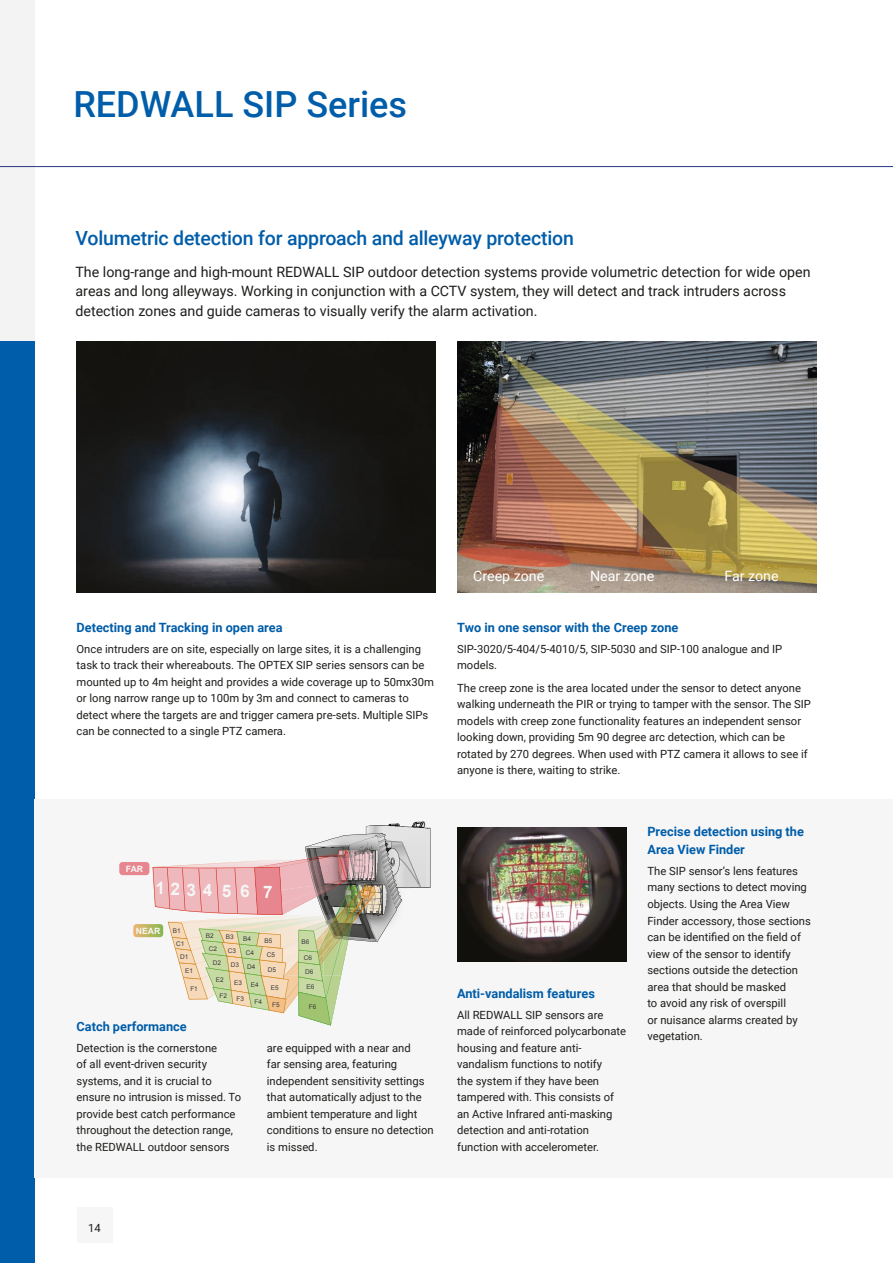
<style>
.page{position:relative;width:893px;height:1263px;background:#fff}
.page>*{position:absolute;margin:0;border:0;box-sizing:border-box;transform-origin:0 0}
.t1{font:500 36px "Roboto";color:#005da9}
.t2{font:500 19.5px "Roboto";letter-spacing:-.01em;color:#005da9}
.t3{font:700 17.25px "Arial";letter-spacing:.41em;color:#fff}
.t4{font:14.25px/19.5px "Roboto";color:#1d1d1b}
.t5{font:14.25px "Roboto";color:#fff}
.t6{font:700 12.75px/18px "Roboto";color:#005da9}
.t7{font:11.25px/16.5px "Roboto";color:#1d1d1b}
.t8{font:700 8.7px "Arial";color:#fff}
.t9{font:6.45px/13.8px "Arial";color:#3d3d3c;text-align:center}
</style>
<div class="page">
<div style="left:77px;top:1207px;width:35px;height:35px;background:#f6f6f6"></div>
<div style="left:0;top:0;width:35px;height:1263px;background:#f3f3f3"></div>
<div style="left:0;top:341px;width:35px;height:922px;background:#005da9"></div>
<div style="left:35px;top:799px;width:858px;height:379px;background:#f6f6f6"></div>
<hr style="left:0;top:166px;width:893px;height:1px;background:#283583">
<svg style="left:153px;top:827px;width:278px;height:199px"></svg>
<div style="left:119px;top:862px;width:30px;height:13px;background:#e8868f;border-radius:3px"></div>
<img style="left:133px;top:924px;width:30px;height:13px">
<img style="left:366px;top:821px;width:64px;height:17px">
<img style="left:299px;top:838px;width:93px;height:93px">
<img style="left:394px;top:886px;width:8px;height:22px">
<img style="left:457px;top:827px;width:169px;height:134px">
<img style="left:77px;top:341px;width:359px;height:251px">
<img style="left:457px;top:341px;width:359px;height:251px">
<h1 class="t1" style="left:73px;top:79px;width:335px">REDWALL SIP Series</h1>
<h2 class="t2" style="left:75px;top:224px;width:500px">Volumetric detection for approach and alleyway protection</h2>
<p class="t4" style="left:75px;top:262px;width:737px">The long-range and high-mount REDWALL SIP outdoor detection systems provide volumetric detection for wide open areas and long alleyways. Working in conjunction with a CCTV system, they will detect and track intruders across detection zones and guide cameras to visually verify the alarm activation.</p>
<p class="t6" style="left:77px;top:618px;width:208px">Detecting and Tracking in open area</p>
<p class="t7" style="left:77px;top:640px;width:359px">Once intruders are on site, especially on large sites, it is a challenging task to track their whereabouts. The OPTEX SIP series sensors can be mounted up to 4m height and provides a wide coverage up to 50mx30m or long narrow range up to 100m by 3m and connect to cameras to detect where the targets are and trigger camera pre-sets. Multiple SIPs can be connected to a single PTZ camera.</p>
<p class="t8" style="left:126px;top:863px;width:19px">FAR</p>
<h3 class="t3" style="left:156px;top:879px;width:118px">123456 7</h3>
<p class="t8" style="left:136px;top:925px;width:26px">NEAR</p>
<p class="t9" style="left:173px;top:924px;width:9px">B1</p>
<p class="t9" style="left:176px;top:937px;width:10px">C1</p>
<p class="t9" style="left:180px;top:950px;width:10px">D1</p>
<p class="t9" style="left:185px;top:964px;width:9px">E1</p>
<p class="t9" style="left:190px;top:982px;width:9px">F1</p>
<p class="t9" style="left:206px;top:929px;width:13px;line-height:13.2px">B2<br>C2</p>
<p class="t9" style="left:213px;top:955px;width:10px">D2</p>
<p class="t9" style="left:216px;top:973px;width:9px">E2</p>
<p class="t9" style="left:220px;top:989px;width:9px">F2</p>
<p class="t9" style="left:226px;top:930px;width:12px;line-height:13.4px">B3<br>C3</p>
<p class="t9" style="left:231px;top:958px;width:10px">D3</p>
<p class="t9" style="left:234px;top:976px;width:9px">E3</p>
<p class="t9" style="left:236px;top:992px;width:9px">F3</p>
<p class="t9" style="left:243px;top:932px;width:13px">B4<br>C4</p>
<p class="t9" style="left:247px;top:960px;width:10px">D4</p>
<p class="t9" style="left:251px;top:978px;width:9px">E4</p>
<p class="t9" style="left:254px;top:995px;width:9px">F4</p>
<p class="t9" style="left:265px;top:934px;width:12px">B5<br>C5</p>
<p class="t9" style="left:268px;top:963px;width:10px">D5</p>
<p class="t9" style="left:271px;top:981px;width:9px">E5</p>
<p class="t9" style="left:272px;top:998px;width:9px">F5</p>
<p class="t9" style="left:309px;top:1000px;width:9px">F6</p>
<p class="t9" style="left:302px;top:935px;width:9px">B6</p>
<p class="t9" style="left:304px;top:951px;width:11px;text-align:left">C6<br>D6</p>
<p class="t9" style="left:307px;top:980px;width:9px">E6</p>
<p class="t6" style="left:77px;top:1017px;width:112px">Catch performance</p>
<p class="t7" style="left:77px;top:1039px;width:166px">Detection is the cornerstone<br>of all event-driven security systems, and it is crucial to ensure no intrusion is missed. To provide best catch performance throughout the detection range, the REDWALL outdoor sensors</p>
<p class="t7" style="left:267px;top:1039px;width:168px">are equipped with a near and<br>far sensing area, featuring independent sensitivity settings that automatically adjust to the ambient temperature and light conditions to ensure no detection is missed.</p>
<p class="t5" style="left:473px;top:566px;width:73px">Creep zone</p>
<p class="t5" style="left:590px;top:566px;width:66px">Near zone</p>
<p class="t5" style="left:724px;top:566px;width:56px">Far zone</p>
<p class="t6" style="left:457px;top:618px;width:223px">Two in one sensor with the Creep zone</p>
<p class="t7" style="left:457px;top:640px;width:327px">SIP-3020/5-404/5-4010/5, SIP-5030 and SIP-100 analogue and IP models.</p>
<p class="t7" style="left:457px;top:679px;width:355px">The creep zone is the area located under the sensor to detect anyone walking underneath the PIR or trying to tamper with the sensor. The SIP models with creep zone functionality features an independent sensor looking down, providing 5m 90 degree arc detection, which can be rotated by 270 degrees. When used with PTZ camera it allows to see if anyone is there, waiting to strike.</p>
<p class="t6" style="left:457px;top:984px;width:139px">Anti-vandalism features</p>
<p class="t7" style="left:457px;top:1006px;width:171px">All REDWALL SIP sensors are made of reinforced polycarbonate housing and feature anti&shy;vandalism functions to notify<br>the system if they have been tampered with. This consists of an Active Infrared anti-masking detection and anti-rotation function with accelerometer.</p>
<p class="t6" style="left:647px;top:822px;width:158px">Precise detection using the<br>Area View Finder</p>
<p class="t7" style="left:647px;top:862px;width:165px">The SIP sensor’s lens features many sections to detect moving objects. Using the Area View<br>Finder accessory, those sections can be identified on the field of view of the sensor to identify sections outside the detection area that should be masked<br>to avoid any risk of overspill<br>or nuisance alarms created by vegetation.</p>
<p class="t7" style="left:88px;top:1219px;width:14px">14</p>
</div>
